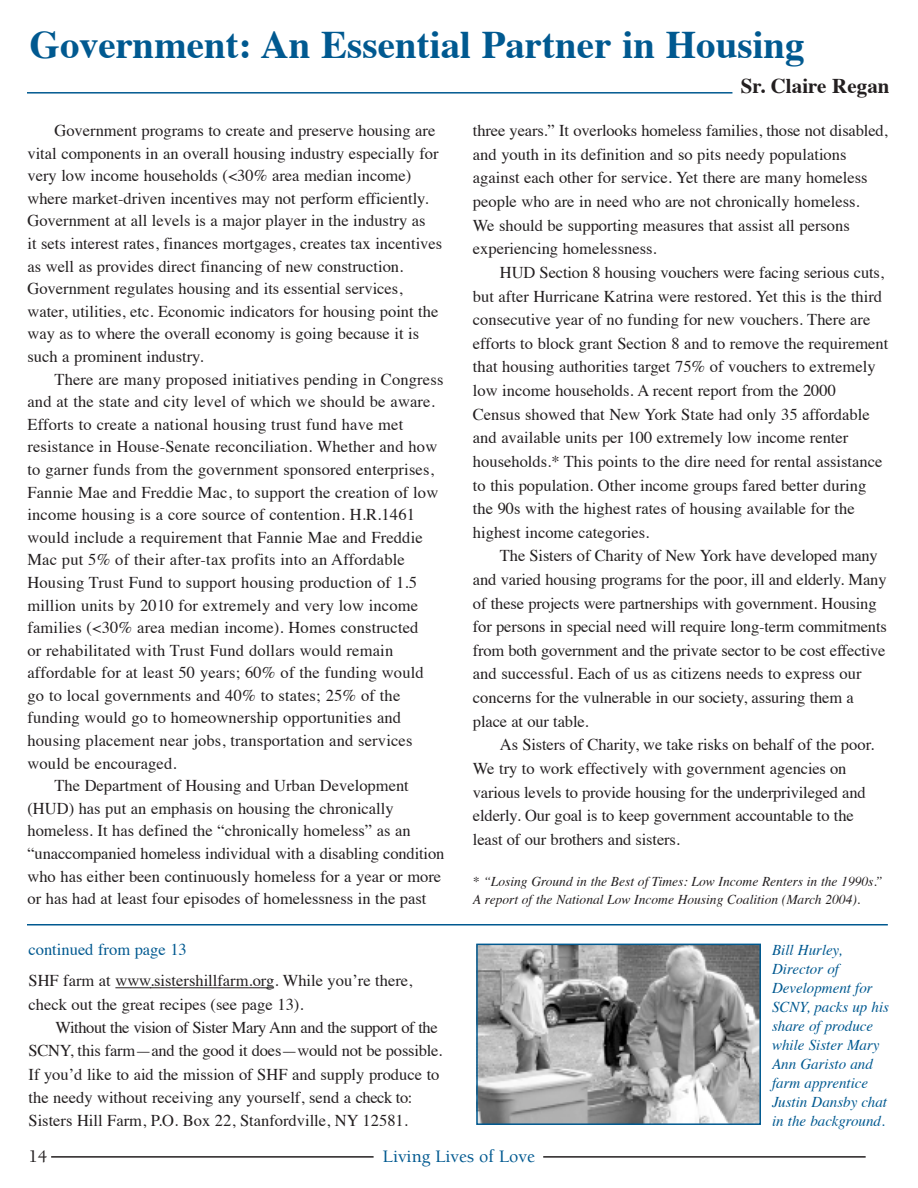
<style>
.page{position:relative;width:918px;height:1188px;background:#fff}
.page>*{position:absolute;margin:0;border:0;box-sizing:border-box;transform-origin:0 0}
.t1{font:700 39px "Times";color:#005990}
.t2{font:700 21px "Times";color:#231f20}
.t3{font:500 18px "Berkeley";color:#005990}
.t4{font:500 18px "Berkeley";color:#231f20}
.t5{font:16.5px/23.5px "Times";color:#231f20}
.t6{font:16.5px "Times";color:#005990}
.t7{font:italic 15px/18.9px "Times";color:#005990}
.t8{font:italic 13.5px/17.5px "Times";color:#231f20}
</style>
<div class="page">
<hr style="left:51px;top:1156px;width:323px;height:2px;background:#231f20">
<hr style="left:543px;top:1156px;width:323px;height:2px;background:#231f20">
<hr style="left:27px;top:92px;width:705px;height:2px;background:#005990">
<hr style="left:27px;top:924px;width:861px;height:2px;background:#005990">
<hr style="left:115px;top:987px;width:36px;height:1px;background:#231f20">
<hr style="left:150px;top:987px;width:116px;height:1px;background:#231f20">
<img style="left:479px;top:947px;width:279px;height:175px">
<div style="left:476px;top:944px;width:285px;height:181px;border:2px solid #005990"></div>
<h1 class="t1" style="left:30px;top:29px;width:777px">Government: An Essential Partner in Housing</h1>
<p class="t2" style="left:741px;top:77px;width:150px">Sr. Claire Regan</p>
<p class="t5" style="left:27px;top:121px;width:416px;line-height:22.6px;text-indent:27px">Government programs to create and preserve housing are vital components in an overall housing industry especially for very low income households (&lt;30% area median income) where market-driven incentives may not perform efficiently.<br>Government at all levels is a major player in the industry as<br>it sets interest rates, finances mortgages, creates tax incentives as well as provides direct financing of new construction.<br>Government regulates housing and its essential services, water, utilities, etc. Economic indicators for housing point the way as to where the overall economy is going because it is such a prominent industry.</p>
<p class="t5" style="left:54px;top:369px;width:390px">There are many proposed initiatives pending in Congress</p>
<p class="t5" style="left:27px;top:391px;width:409px">and at the state and city level of which we should be aware.</p>
<p class="t5" style="left:27px;top:414px;width:377px">Efforts to create a national housing trust fund have met</p>
<p class="t5" style="left:27px;top:436px;width:411px">resistance in House-Senate reconciliation. Whether and how</p>
<p class="t5" style="left:27px;top:459px;width:408px">to garner funds from the government sponsored enterprises,</p>
<p class="t5" style="left:27px;top:482px;width:412px">Fannie Mae and Freddie Mac, to support the creation of low</p>
<p class="t5" style="left:27px;top:504px;width:389px">income housing is a core source of contention. H.R.1461</p>
<p class="t5" style="left:27px;top:527px;width:397px">would include a requirement that Fannie Mae and Freddie</p>
<p class="t5" style="left:27px;top:549px;width:379px">Mac put 5% of their after-tax profits into an Affordable</p>
<p class="t5" style="left:27px;top:572px;width:391px">Housing Trust Fund to support housing production of 1.5</p>
<p class="t5" style="left:27px;top:595px;width:392px">million units by 2010 for extremely and very low income</p>
<p class="t5" style="left:27px;top:617px;width:393px">families (&lt;30% area median income). Homes constructed</p>
<p class="t5" style="left:27px;top:640px;width:367px">or rehabilitated with Trust Fund dollars would remain</p>
<p class="t5" style="left:27px;top:662px;width:398px">affordable for at least 50 years; 60% of the funding would</p>
<p class="t5" style="left:27px;top:685px;width:374px">go to local governments and 40% to states; 25% of the</p>
<p class="t5" style="left:27px;top:708px;width:375px">funding would go to homeownership opportunities and</p>
<p class="t5" style="left:27px;top:730px;width:387px">housing placement near jobs, transportation and services</p>
<p class="t5" style="left:27px;top:753px;width:151px">would be encouraged.</p>
<p class="t5" style="left:54px;top:775px;width:356px">The Department of Housing and Urban Development</p>
<p class="t5" style="left:27px;top:798px;width:368px">(HUD) has put an emphasis on housing the chronically</p>
<p class="t5" style="left:27px;top:821px;width:385px">homeless. It has defined the “chronically homeless” as an</p>
<p class="t5" style="left:27px;top:843px;width:418px">“unaccompanied homeless individual with a disabling condition</p>
<p class="t5" style="left:27px;top:866px;width:415px">who has either been continuously homeless for a year or more</p>
<p class="t5" style="left:27px;top:888px;width:401px">or has had at least four episodes of homelessness in the past</p>
<p class="t6" style="left:28px;top:942px;width:160px">continued from page 13</p>
<p class="t5" style="left:28px;top:970px;width:385px">SHF farm at www.sistershillfarm.org. While you’re there, check out the great recipes (see page 13).</p>
<p class="t5" style="left:29px;top:1017px;width:415px;text-indent:27px">Without the vision of Sister Mary Ann and the support of the SCNY, this farm—and the good it does—would not be possible.<br>If you’d like to aid the mission of SHF and supply produce to the needy without receiving any yourself, send a check to:<br>Sisters Hill Farm, P.O. Box 22, Stanfordville, NY 12581.</p>
<p class="t5" style="left:473px;top:120px;width:416px">three years.” It overlooks homeless families, those not disabled, and youth in its definition and so pits needy populations against each other for service. Yet there are many homeless people who are in need who are not chronically homeless.<br>We should be supporting measures that assist all persons experiencing homelessness.</p>
<p class="t5" style="left:473px;top:262px;width:417px;text-indent:27px">HUD Section 8 housing vouchers were facing serious cuts, but after Hurricane Katrina were restored. Yet this is the third consecutive year of no funding for new vouchers. There are efforts to block grant Section 8 and to remove the requirement that housing authorities target 75% of vouchers to extremely low income households. A recent report from the 2000<br>Census showed that New York State had only 35 affordable and available units per 100 extremely low income renter households.* This points to the dire need for rental assistance to this population. Other income groups fared better during the 90s with the highest rates of housing available for the highest income categories.</p>
<p class="t5" style="left:473px;top:545px;width:415px;text-indent:27px">The Sisters of Charity of New York have developed many and varied housing programs for the poor, ill and elderly. Many of these projects were partnerships with government. Housing for persons in special need will require long-term commitments from both government and the private sector to be cost effective and successful. Each of us as citizens needs to express our concerns for the vulnerable in our society, assuring them a place at our table.</p>
<p class="t5" style="left:473px;top:734px;width:403px;text-indent:27px">As Sisters of Charity, we take risks on behalf of the poor.<br>We try to work effectively with government agencies on various levels to provide housing for the underprivileged and elderly. Our goal is to keep government accountable to the least of our brothers and sisters.</p>
<p class="t8" style="left:473px;top:874px;width:411px">* “Losing Ground in the Best of Times: Low Income Renters in the 1990s.”<br>A report of the National Low Income Housing Coalition (March 2004).</p>
<p class="t7" style="left:772px;top:942px;width:118px">Bill Hurley,<br>Director of<br>Development for<br>SCNY, packs up his share of produce while Sister Mary<br>Ann Garisto and farm apprentice<br>Justin Dansby chat in the background.</p>
<p class="t4" style="left:29px;top:1146px;width:20px">14</p>
<p class="t3" style="left:383px;top:1147px;width:154px">Living Lives of Love</p>
</div>
